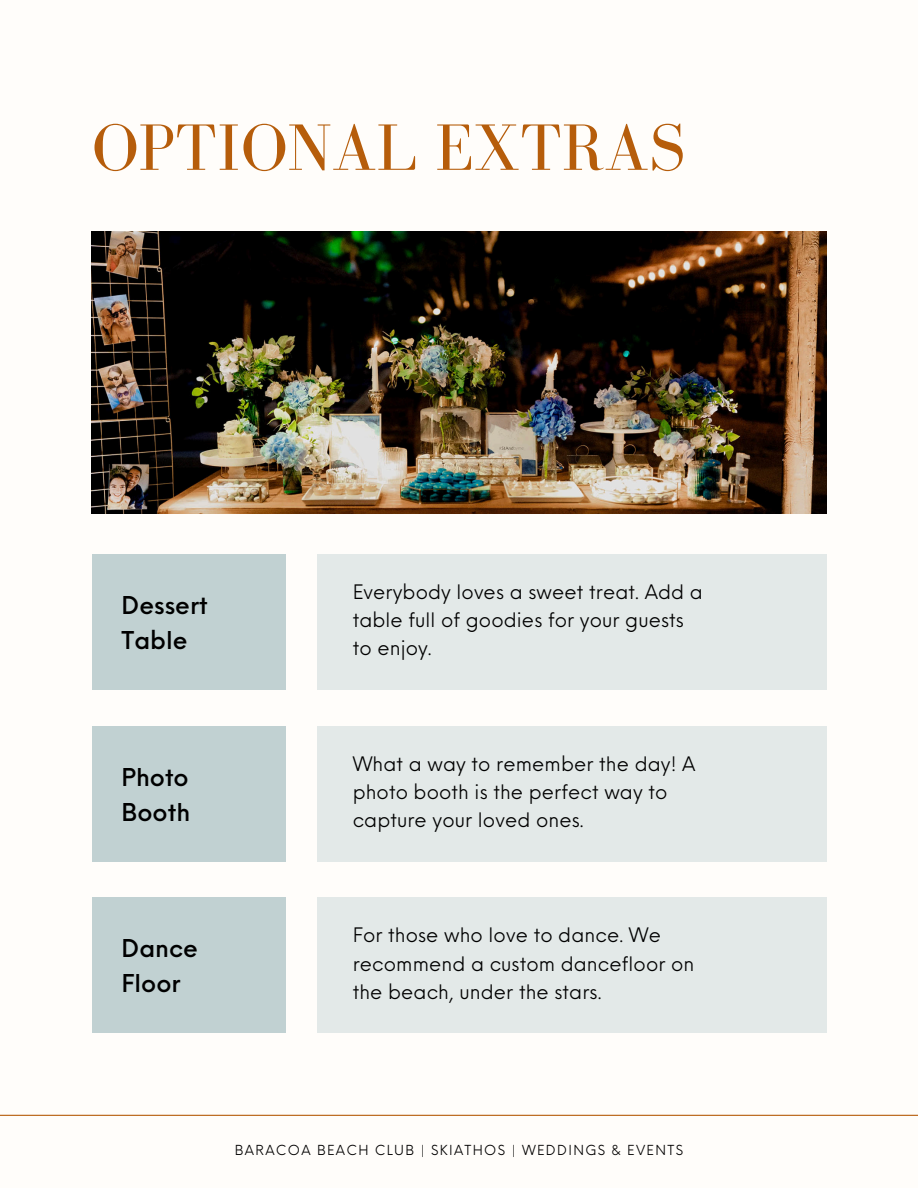
<style>
.page{position:relative;width:918px;height:1188px;background:#fffdfa}
.page>*{position:absolute;margin:0;border:0;box-sizing:border-box;transform-origin:0 0}
.t1{font:67.5px "Bodoni FLF";color:#b65d0b}
.t2{font:500 24px/34.8px "Neue Einstellung";color:#000}
.t3{font:19.5px/28.2px "Neue Einstellung";letter-spacing:.005em;color:#000}
.t4{font:13.5px "Neue Einstellung";letter-spacing:.1em;color:#000}
</style>
<div class="page">
<img style="left:92px;top:232px;width:734px;height:281px">
<div style="left:92px;top:554px;width:193px;height:136px;background:#c1d1d2"></div>
<div style="left:317px;top:554px;width:509px;height:136px;background:#e3e9e8"></div>
<div style="left:92px;top:726px;width:193px;height:135px;background:#c1d1d2"></div>
<div style="left:317px;top:726px;width:509px;height:135px;background:#e3e9e8"></div>
<div style="left:92px;top:897px;width:193px;height:136px;background:#c1d1d2"></div>
<div style="left:317px;top:897px;width:509px;height:136px;background:#e3e9e8"></div>
<hr style="left:0;top:1115px;width:918px;height:1px;background:#b65d0b">
<h3 class="t1" style="left:92px;top:111px;width:595px">OPTIONAL EXTRAS</h3>
<h1 class="t2" style="left:122px;top:586px;width:88px">Dessert<br>Table</h1>
<h3 class="t2" style="left:122px;top:757px;width:70px">Photo<br>Booth</h3>
<h2 class="t3" style="left:353px;top:576px;width:352px">Everybody loves a sweet treat. Add a table full of goodies for your guests to enjoy.</h2>
<h2 class="t3" style="left:353px;top:748px;width:344px">What a way to remember the day! A photo booth is the perfect way to capture your loved ones.</h2>
<h3 class="t2" style="left:122px;top:929px;width:78px">Dance<br>Floor</h3>
<h2 class="t3" style="left:353px;top:919px;width:343px">For those who love to dance. We recommend a custom dancefloor on the beach, under the stars.</h2>
<p class="t4" style="left:235px;top:1138px;width:450px">BARACOA BEACH CLUB | SKIATHOS | WEDDINGS &amp; EVENTS</p>
</div>
